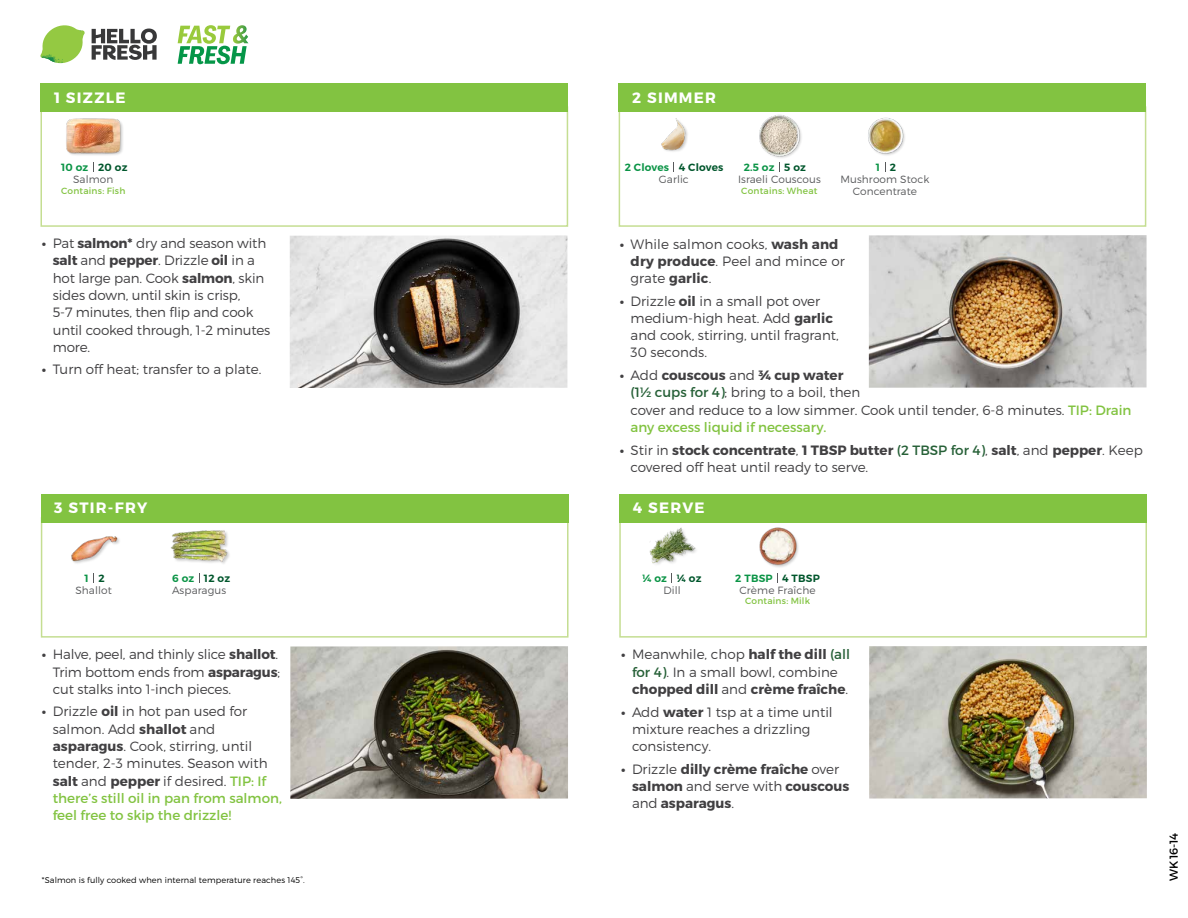
<style>
.page{position:relative;width:1188px;height:918px;background:#fff}
.page>*{position:absolute;margin:0;border:0;box-sizing:border-box;transform-origin:0 0}
.t1{font:700 15px "Montserrat";letter-spacing:.085em;color:#fff}
.t2{font:300 13.5px/17.2px "Montserrat";color:#414042}
.t3{font:700 13.5px/17.2px "Montserrat";color:#414042}
.t4{font:11.55px "Montserrat";color:#000}
.t5{font:300 10.5px/12px "Montserrat";letter-spacing:.01em;color:#58595b;text-align:center}
.t6{font:600 10.5px "Montserrat";letter-spacing:.015em;color:#0b9446}
.t7{font:600 10.5px "Montserrat";letter-spacing:.02em;color:#00562c}
.t8{font:9px "Montserrat";letter-spacing:.025em;color:#82c341}
.t9{font:300 8.25px "Montserrat";letter-spacing:.01em;color:#000}
.s1{color:#00562c}
.s2{font-weight:700}
.s3{font-weight:400;color:#266037}
.s4{font-weight:400;color:#82c341}
.s5{font-weight:600;color:#0b9446}
.s6{font-weight:600;color:#00562c}
.s7{font-weight:300}
</style>
<div class="page">
<img style="left:661px;top:118px;width:27px;height:34px">
<img style="left:66px;top:118px;width:57px;height:37px">
<img style="left:868px;top:117px;width:37px;height:38px">
<div style="left:759px;top:115px;width:45px;height:44px;background:#000;opacity:.2"></div>
<img style="left:759px;top:114px;width:45px;height:43px">
<img style="left:71px;top:536px;width:49px;height:28px">
<img style="left:171px;top:530px;width:58px;height:34px">
<img style="left:649px;top:527px;width:47px;height:37px">
<svg style="left:92px;top:28px;width:65px;height:32px"></svg>
<svg style="left:43px;top:25px;width:40px;height:25px"></svg>
<img style="left:64px;top:25px;width:21px;height:17px">
<img style="left:43px;top:40px;width:38px;height:7px">
<img style="left:40px;top:42px;width:39px;height:21px">
<img style="left:63px;top:47px;width:18px;height:16px">
<svg style="left:178px;top:25px;width:70px;height:39px"></svg>
<div style="left:619px;top:106px;width:527px;height:121px;border:2px solid #c5de92"></div>
<div style="left:40px;top:106px;width:528px;height:121px;border:2px solid #c5de92"></div>
<img style="left:869px;top:235px;width:278px;height:153px">
<div style="left:619px;top:83px;width:527px;height:28px;background:#82c341"></div>
<img style="left:290px;top:235px;width:277px;height:153px">
<div style="left:40px;top:83px;width:528px;height:28px;background:#82c341"></div>
<div style="left:619px;top:517px;width:528px;height:121px;border:2px solid #c5de92"></div>
<div style="left:41px;top:517px;width:528px;height:121px;border:2px solid #c5de92"></div>
<img style="left:869px;top:646px;width:278px;height:153px">
<div style="left:619px;top:494px;width:528px;height:28px;background:#82c341"></div>
<img style="left:290px;top:646px;width:278px;height:153px">
<div style="left:41px;top:494px;width:528px;height:28px;background:#82c341"></div>
<img style="left:759px;top:527px;width:40px;height:41px">
<p class="t1" style="left:54px;top:88px;width:73px">1 SIZZLE</p>
<p class="t1" style="left:632px;top:88px;width:85px">2 SIMMER</p>
<p class="t6" style="left:61px;top:161px;width:68px">10 oz <span class="s1">20 oz</span></p>
<p class="t6" style="left:625px;top:161px;width:46px">2 Cloves</p>
<p class="t7" style="left:679px;top:161px;width:46px">4 Cloves</p>
<p class="t7" style="left:890px;top:161px;width:8px">2</p>
<p class="t6" style="left:744px;top:161px;width:64px">2.5 oz <span class="s1">5 oz</span></p>
<p class="t6" style="left:876px;top:161px;width:6px">1</p>
<p class="t5" style="left:73px;top:173px;width:42px">Salmon</p>
<p class="t8" style="left:61px;top:185px;width:66px">Contains: Fish</p>
<p class="t5" style="left:659px;top:173px;width:32px">Garlic</p>
<p class="t5" style="left:840px;top:173px;width:91px">Mushroom Stock<br>Concentrate</p>
<p class="t5" style="left:738px;top:173px;width:84px">Israeli Couscous</p>
<p class="t8" style="left:741px;top:185px;width:78px">Contains: Wheat</p>
<p class="t2" style="left:53px;top:235px;width:219px;text-indent:-11px"><span class="s2">•</span> Pat <span class="s2">salmon*</span> dry and season with <span class="s2">salt</span> and <span class="s2">pepper</span>. Drizzle <span class="s2">oil</span> in a hot large pan. Cook <span class="s2">salmon</span>, skin sides down, until skin is crisp,<br>5-7 minutes, then flip and cook until cooked through, 1-2 minutes more.</p>
<p class="t2" style="left:42px;top:361px;width:221px"><span class="s2">•</span> Turn off heat; transfer to a plate.</p>
<p class="t2" style="left:631px;top:235px;width:216px;text-indent:-11px"><span class="s2">•</span> While salmon cooks, <span class="s2">wash and dry produce</span>. Peel and mince or grate <span class="s2">garlic</span>.</p>
<p class="t2" style="left:631px;top:292px;width:210px;text-indent:-11px"><span class="s2">•</span> Drizzle <span class="s2">oil</span> in a small pot over medium-high heat. Add <span class="s2">garlic </span>and cook, stirring, until fragrant,<br>30 seconds.</p>
<p class="t2" style="left:631px;top:366px;width:502px;text-indent:-11px"><span class="s2">•</span> Add <span class="s2">couscous</span> and <span class="s2">¾ cup water<br></span><span class="s3">(1½ cups for 4)</span>; bring to a boil, then<br>cover and reduce to a low simmer. Cook until tender, 6-8 minutes. <span class="s4">TIP: Drain any excess liquid if necessary.</span></p>
<p class="t2" style="left:631px;top:441px;width:514px;text-indent:-11px"><span class="s2">•</span> Stir in <span class="s2">stock concentrate</span>, <span class="s2">1 TBSP butter</span> <span class="s3">(2 TBSP for 4)</span>, <span class="s2">salt</span>, and <span class="s2">pepper</span>. Keep covered off heat until ready to serve.</p>
<p class="t1" style="left:54px;top:499px;width:95px">3 STIR-FRY</p>
<p class="t1" style="left:633px;top:499px;width:73px">4 SERVE</p>
<p class="t6" style="left:84px;top:571px;width:6px">1</p>
<p class="t6" style="left:172px;top:571px;width:24px">6 oz</p>
<p class="t7" style="left:98px;top:571px;width:8px">2</p>
<p class="t7" style="left:204px;top:571px;width:28px">12 oz</p>
<p class="t7" style="left:677px;top:571px;width:26px">¼ oz</p>
<p class="t6" style="left:643px;top:571px;width:26px">¼ oz</p>
<p class="t5" style="left:75px;top:584px;width:38px">Shallot</p>
<p class="t5" style="left:172px;top:584px;width:56px">Asparagus</p>
<p class="t5" style="left:663px;top:584px;width:19px">Dill</p>
<p class="t5" style="left:735px;top:572px;width:86px"><span class="s5">2 TBSP</span> <span class="s6">4 TBSP<br></span>Crème Fraîche</p>
<p class="t8" style="left:745px;top:596px;width:67px">Contains: Milk</p>
<p class="t2" style="left:53px;top:646px;width:229px;text-indent:-11px"><span class="s2">•</span> Halve, peel, and thinly slice <span class="s2">shallot</span>.<br>Trim bottom ends from <span class="s2">asparagus</span>; cut stalks into 1-inch pieces.</p>
<p class="t2" style="left:53px;top:703px;width:231px;text-indent:-11px"><span class="s2">•</span> Drizzle <span class="s2">oil</span> in hot pan used for salmon. Add <span class="s2">shallot</span> and <span class="s2">asparagus</span>. Cook, stirring, until tender, 2-3 minutes. Season with <span class="s2">salt</span> and <span class="s2">pepper</span> if desired. <span class="s4">TIP: If there’s still oil in pan from salmon, feel free to skip the drizzle!</span></p>
<p class="t9" style="left:42px;top:875px;width:264px">*Salmon is fully cooked when internal temperature reaches 145°.</p>
<p class="t2" style="left:632px;top:646px;width:220px;text-indent:-11px"><span class="s2">•</span> Meanwhile, chop <span class="s2">half the dill</span> <span class="s3">(all for 4)</span>. In a small bowl, combine <span class="s2">chopped dill</span> and <span class="s2">crème fraîche</span>.</p>
<p class="t2" style="left:632px;top:703px;width:202px;text-indent:-11px"><span class="s2">•</span> Add <span class="s2">water</span> 1 tsp at a time until mixture reaches a drizzling consistency.</p>
<p class="t3" style="left:632px;top:761px;width:219px;text-indent:-11px">• <span class="s7">Drizzle</span> dilly crème fraîche <span class="s7">over </span>salmon <span class="s7">and serve with</span> couscous <span class="s7">and</span> asparagus<span class="s7">.</span></p>
<p class="t4" style="left:1167px;top:881px;width:50px;rotate:-90deg">WK 16-14</p>
</div>
